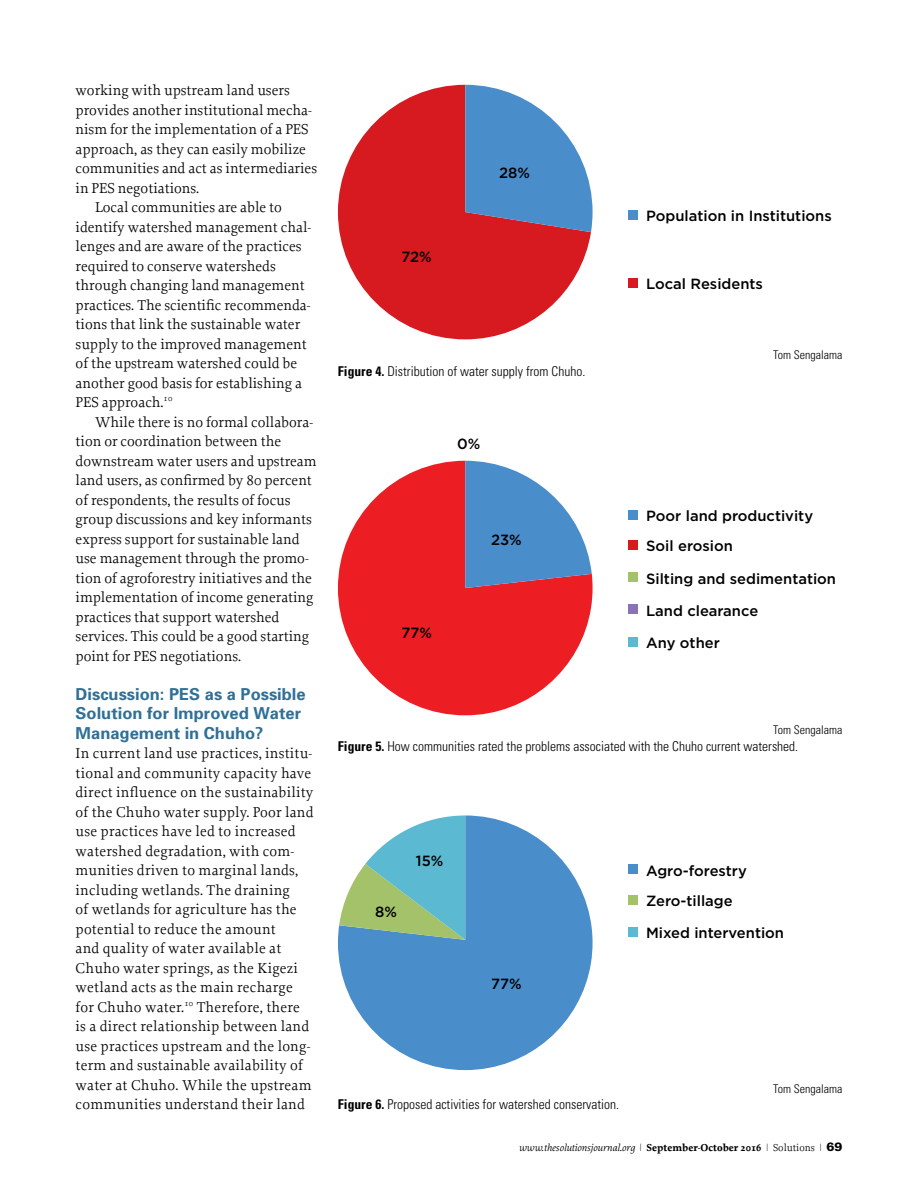
<style>
.page{position:relative;width:918px;height:1188px;background:#fff}
.page>*{position:absolute;margin:0;border:0;box-sizing:border-box;transform-origin:0 0}
.t1{font:700 16.5px/19.5px "Univers";color:#307097}
.t2{font:15px/19.5px "Proforma";color:#000}
.t3{font:500 14.7px/30.5px "Gotham HTF";color:#000}
.t4{font:300 condensed 13.5px "Univers LT Std";color:#000}
.t5{font:300 condensed 12px "Univers LT Std";color:#000}
.t6{font:italic 10.5px "Proforma";color:#000}
.s1{font-weight:700}
.s2{font-weight:300;font-style:normal}
.s3{font-weight:700;font-style:normal}
.s4{font-style:normal}
.s5{font-family:"Univers LT Std";font-weight:900;font-style:normal;font-size:12px}
</style>
<div class="page">
<svg style="left:338px;top:461px;width:255px;height:254px;fill:#ed1d24"></svg>
<svg style="left:465px;top:461px;width:127px;height:127px"></svg>
<div style="left:628px;top:510px;width:9px;height:9px;background:#4a8dcb"></div>
<div style="left:628px;top:540px;width:9px;height:10px;background:#d71920"></div>
<div style="left:628px;top:573px;width:9px;height:9px;background:#a3c26a"></div>
<div style="left:628px;top:605px;width:9px;height:9px;background:#8a73b4"></div>
<div style="left:628px;top:637px;width:9px;height:9px;background:#5bbad2"></div>
<svg style="left:338px;top:85px;width:253px;height:254px;fill:#d71920"></svg>
<svg style="left:465px;top:85px;width:128px;height:147px"></svg>
<div style="left:628px;top:210px;width:9px;height:9px;background:#4a8dcb"></div>
<div style="left:628px;top:278px;width:9px;height:9px;background:#d71920"></div>
<svg style="left:338px;top:815px;width:255px;height:255px;fill:#4a8dcb"></svg>
<svg style="left:339px;top:815px;width:126px;height:125px"></svg>
<div style="left:628px;top:865px;width:9px;height:9px;background:#4a8dcb"></div>
<div style="left:628px;top:895px;width:9px;height:9px;background:#a3c26a"></div>
<div style="left:628px;top:927px;width:9px;height:10px;background:#5bbad2"></div>
<p class="t2" style="left:76px;top:80px;width:216px">working with upstream land users</p>
<p class="t2" style="left:76px;top:100px;width:238px">provides another institutional mecha-</p>
<p class="t2" style="left:76px;top:119px;width:235px">nism for the implementation of a PES</p>
<p class="t2" style="left:76px;top:139px;width:232px">approach, as they can easily mobilize</p>
<p class="t2" style="left:76px;top:158px;width:243px">communities and act as intermediaries</p>
<p class="t2" style="left:76px;top:178px;width:125px">in PES negotiations.</p>
<p class="t2" style="left:95px;top:197px;width:188px">Local communities are able to</p>
<p class="t2" style="left:76px;top:217px;width:237px">identify watershed management chal-</p>
<p class="t2" style="left:76px;top:236px;width:227px">lenges and are aware of the practices</p>
<p class="t2" style="left:76px;top:256px;width:202px">required to conserve watersheds</p>
<p class="t2" style="left:76px;top:275px;width:231px">through changing land management</p>
<p class="t2" style="left:76px;top:295px;width:236px">practices. The scientific recommenda-</p>
<p class="t2" style="left:76px;top:314px;width:226px">tions that link the sustainable water</p>
<p class="t2" style="left:76px;top:334px;width:233px">supply to the improved management</p>
<p class="t2" style="left:76px;top:353px;width:223px">of the upstream watershed could be</p>
<p class="t2" style="left:76px;top:373px;width:228px">another good basis for establishing a</p>
<p class="t2" style="left:76px;top:392px;width:98px">PES approach.<sup>10</sup></p>
<p class="t2" style="left:95px;top:412px;width:220px">While there is no formal collabora-</p>
<p class="t2" style="left:76px;top:431px;width:207px">tion or coordination between the</p>
<p class="t2" style="left:76px;top:451px;width:243px">downstream water users and upstream</p>
<p class="t2" style="left:76px;top:470px;width:238px">land users, as confirmed by 80 percent</p>
<p class="t2" style="left:76px;top:490px;width:217px">of respondents, the results of focus</p>
<p class="t2" style="left:76px;top:509px;width:238px">group discussions and key informants</p>
<p class="t2" style="left:76px;top:529px;width:226px">express support for sustainable land</p>
<p class="t2" style="left:76px;top:548px;width:235px">use management through the promo-</p>
<p class="t2" style="left:76px;top:568px;width:238px">tion of agroforestry initiatives and the</p>
<p class="t2" style="left:76px;top:587px;width:239px">implementation of income generating</p>
<p class="t2" style="left:76px;top:607px;width:205px">practices that support watershed</p>
<p class="t2" style="left:76px;top:626px;width:235px">services. This could be a good starting</p>
<p class="t2" style="left:76px;top:646px;width:167px">point for PES negotiations.</p>
<p class="t1" style="left:76px;top:683px;width:232px">Discussion: PES as a Possible<br>Solution for Improved Water<br>Management in Chuho?</p>
<p class="t2" style="left:76px;top:743px;width:240px">In current land use practices, institu&shy;tional and community capacity have direct influence on the sustainability of the Chuho water supply. Poor land use practices have led to increased watershed degradation, with com&shy;munities driven to marginal lands, including wetlands. The draining<br>of wetlands for agriculture has the potential to reduce the amount<br>and quality of water available at Chuho water springs, as the Kigezi wetland acts as the main recharge for Chuho water.<sup>10</sup> Therefore, there is a direct relationship between land use practices upstream and the long&shy;term and sustainable availability of water at Chuho. While the upstream communities understand their land</p>
<p class="t3" style="left:401px;top:241px;width:32px">72%</p>
<p class="t3" style="left:499px;top:157px;width:32px">28%</p>
<p class="t4" style="left:338px;top:363px;width:249px"><span class="s1">Figure 4.</span> Distribution of water supply from Chuho.</p>
<p class="t3" style="left:457px;top:428px;width:25px">0%</p>
<p class="t3" style="left:401px;top:617px;width:32px">77%</p>
<p class="t3" style="left:491px;top:525px;width:32px">23%</p>
<p class="t3" style="left:646px;top:200px;width:187px">Population in Institutions</p>
<p class="t3" style="left:646px;top:268px;width:118px">Local Residents</p>
<p class="t5" style="left:773px;top:348px;width:71px">Tom Sengalama</p>
<p class="t3" style="left:646px;top:500px;width:169px">Poor land productivity<br>Soil erosion</p>
<p class="t3" style="left:646px;top:562px;width:192px;line-height:32.2px">Silting and sedimentation<br>Land clearance<br>Any other</p>
<p class="t5" style="left:773px;top:723px;width:71px">Tom Sengalama</p>
<p class="t4" style="left:338px;top:738px;width:462px"><span class="s1">Figure 5.</span> How communities rated the problems associated with the Chuho current watershed.</p>
<p class="t3" style="left:375px;top:897px;width:23px">8%</p>
<p class="t3" style="left:416px;top:845px;width:29px">15%</p>
<p class="t3" style="left:491px;top:969px;width:32px">77%</p>
<p class="t3" style="left:646px;top:855px;width:102px">Agro-forestry<br>Zero-tillage</p>
<p class="t3" style="left:646px;top:918px;width:140px">Mixed intervention</p>
<p class="t4" style="left:338px;top:1096px;width:283px"><span class="s1">Figure 6.</span> Proposed activities for watershed conservation.</p>
<p class="t5" style="left:773px;top:1081px;width:71px">Tom Sengalama</p>
<p class="t6" style="left:519px;top:1141px;width:325px">www.thesolutionsjournal.org <span class="s2">|</span> <span class="s3">September-October 2016</span> <span class="s2">|</span> <span class="s4">Solutions</span> <span class="s2">|</span> <span class="s5">69</span></p>
</div>
